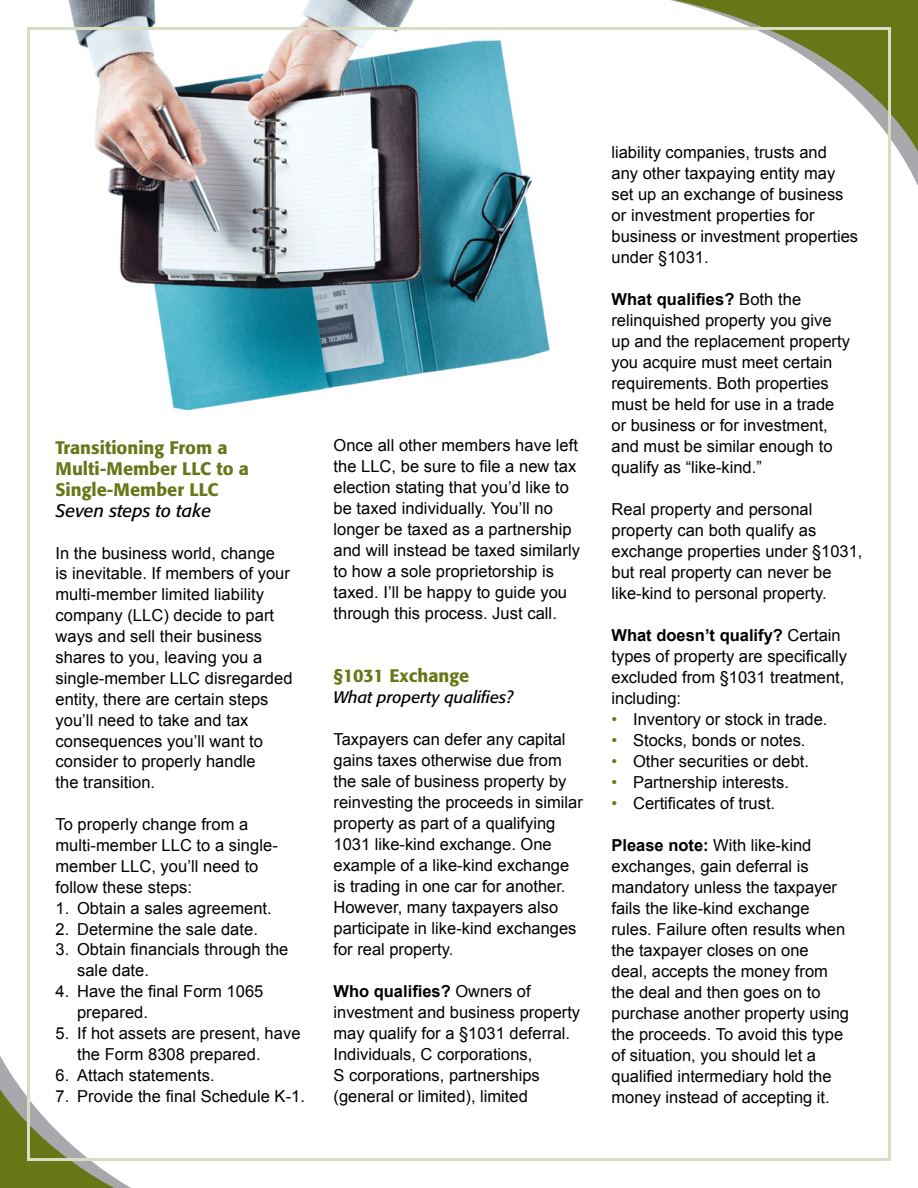
<style>
.page{position:relative;width:918px;height:1188px;background:#fff}
.page>*{position:absolute;margin:0;border:0;box-sizing:border-box;transform-origin:0 0}
.t1{font:500 18px/21px "Formata";color:#677718}
.t2{font:italic 18px "Formata";color:#000}
.t3{font:16.5px/21px "Arial";color:#000}
.t4{font:italic 16.5px "Formata";color:#000}
.s1{font-weight:700}
.s2{color:#677718}
</style>
<div class="page">
<svg style="left:670px;top:0;width:248px;height:186px"></svg>
<img style="left:68px;top:0;width:482px;height:411px">
<svg style="left:0;top:1056px;width:131px;height:132px"></svg>
<p class="t1" style="left:56px;top:437px;width:195px">Transitioning From a<br>Multi-Member LLC to a<br>Single-Member LLC</p>
<p class="t2" style="left:56px;top:500px;width:157px">Seven steps to take</p>
<p class="t3" style="left:56px;top:542px;width:239px">In the business world, change<br>is inevitable. If members of your multi-member limited liability company (LLC) decide to part ways and sell their business shares to you, leaving you a single-member LLC disregarded entity, there are certain steps you’ll need to take and tax consequences you’ll want to consider to properly handle<br>the transition.</p>
<p class="t3" style="left:56px;top:814px;width:224px">To properly change from a multi-member LLC to a single&shy;member LLC, you’ll need to follow these steps:</p>
<p class="t3" style="left:56px;top:898px;width:218px">1. Obtain a sales agreement.</p>
<p class="t3" style="left:56px;top:918px;width:204px">2. Determine the sale date.</p>
<p class="t3" style="left:77px;top:939px;width:213px;text-indent:-22px">3. Obtain financials through the sale date.</p>
<p class="t3" style="left:77px;top:981px;width:188px;text-indent:-22px">4. Have the final Form 1065 prepared.</p>
<p class="t3" style="left:77px;top:1023px;width:225px;text-indent:-22px">5. If hot assets are present, have the Form 8308 prepared.</p>
<p class="t3" style="left:56px;top:1065px;width:161px">6. Attach statements.</p>
<p class="t3" style="left:56px;top:1086px;width:251px">7. Provide the final Schedule K-1.</p>
<p class="t3" style="left:333px;top:435px;width:248px">Once all other members have left the LLC, be sure to file a new tax election stating that you’d like to be taxed individually. You’ll no longer be taxed as a partnership and will instead be taxed similarly to how a sole proprietorship is taxed. I’ll be happy to guide you through this process. Just call.</p>
<p class="t1" style="left:333px;top:665px;width:137px">§1031 Exchange</p>
<p class="t4" style="left:334px;top:688px;width:181px">What property qualifies?</p>
<p class="t3" style="left:334px;top:729px;width:251px">Taxpayers can defer any capital gains taxes otherwise due from the sale of business property by reinvesting the proceeds in similar property as part of a qualifying<br>1031 like-kind exchange. One example of a like-kind exchange is trading in one car for another.<br>However, many taxpayers also participate in like-kind exchanges for real property.</p>
<p class="t3" style="left:334px;top:981px;width:248px"><span class="s1">Who qualifies?</span> Owners of investment and business property may qualify for a §1031 deferral.<br>Individuals, C corporations,<br>S corporations, partnerships (general or limited), limited</p>
<p class="t3" style="left:611px;top:142px;width:248px">liability companies, trusts and<br>any other taxpaying entity may set up an exchange of business or investment properties for business or investment properties under §1031.</p>
<p class="t3" style="left:611px;top:289px;width:240px"><span class="s1">What qualifies?</span> Both the relinquished property you give up and the replacement property you acquire must meet certain requirements. Both properties must be held for use in a trade or business or for investment, and must be similar enough to qualify as “like-kind.”</p>
<p class="t3" style="left:611px;top:499px;width:252px">Real property and personal property can both qualify as exchange properties under §1031, but real property can never be like-kind to personal property.</p>
<p class="t3" style="left:611px;top:625px;width:237px"><span class="s1">What doesn’t qualify?</span> Certain types of property are specifically excluded from §1031 treatment, including:</p>
<p class="t3" style="left:611px;top:709px;width:218px"><span class="s2">•</span> Inventory or stock in trade.</p>
<p class="t3" style="left:611px;top:730px;width:196px"><span class="s2">•</span> Stocks, bonds or notes.</p>
<p class="t3" style="left:611px;top:751px;width:199px"><span class="s2">•</span> Other securities or debt.</p>
<p class="t3" style="left:611px;top:772px;width:179px"><span class="s2">•</span> Partnership interests.</p>
<p class="t3" style="left:611px;top:793px;width:165px"><span class="s2">•</span> Certificates of trust.</p>
<p class="t3" style="left:611px;top:835px;width:239px"><span class="s1">Please note:</span> With like-kind exchanges, gain deferral is mandatory unless the taxpayer fails the like-kind exchange rules. Failure often results when the taxpayer closes on one<br>deal, accepts the money from the deal and then goes on to purchase another property using the proceeds. To avoid this type of situation, you should let a qualified intermediary hold the money instead of accepting it.</p>
</div>
